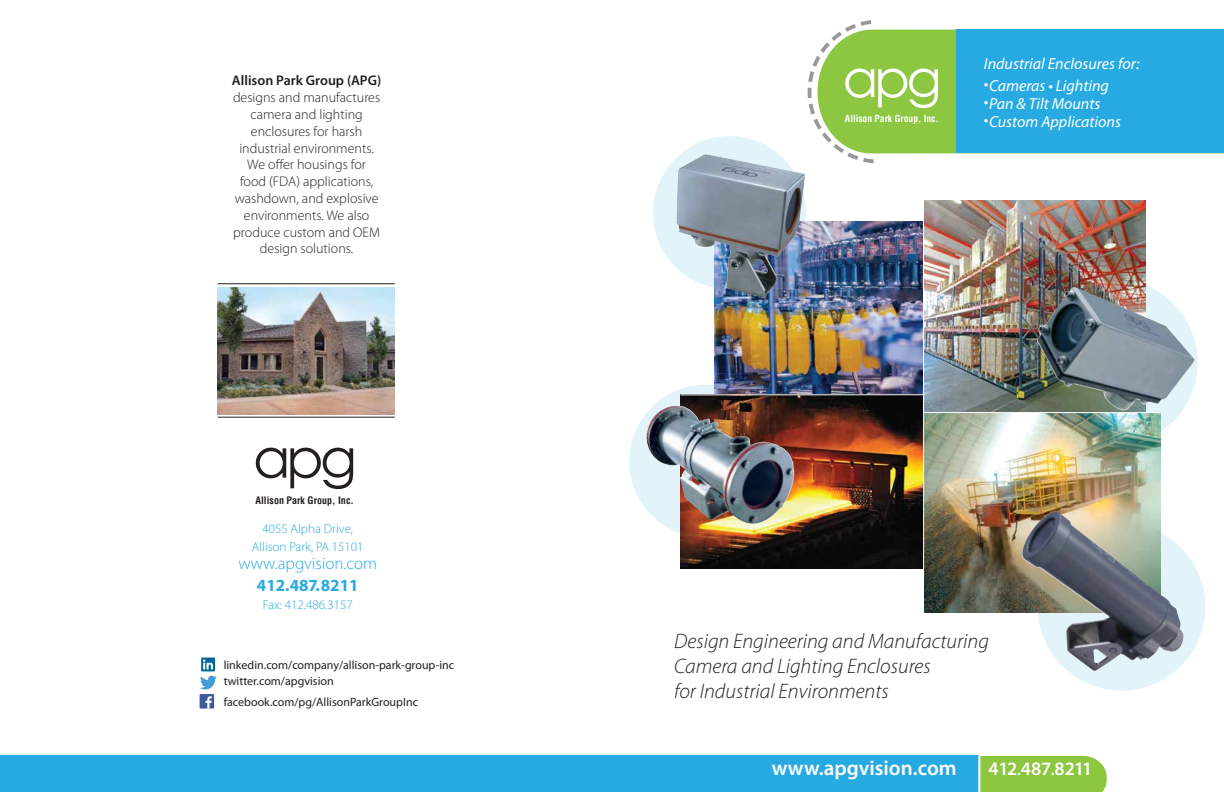
<style>
.page{position:relative;width:1224px;height:792px;background:#fff}
.page>*{position:absolute;margin:0;border:0;box-sizing:border-box;transform-origin:0 0}
.t1{font:55.1px "Century Gothic";color:#231f20}
.t2{font:52.6px "Century Gothic";color:#fff}
.t3{font:italic 300 21px/25.2px "Myriad Pro";color:#231f20}
.t4{font:600 21px "Myriad Pro";color:#fff}
.t5{font:600 19px "Myriad Pro";letter-spacing:-.02em;color:#fff}
.t6{font:300 17px "Myriad Pro";color:#27aae1}
.t7{font:700 17px "Myriad Pro";color:#27aae1}
.t8{font:italic 16px "Myriad Pro";color:#fff}
.t9{font:300 14px/16.8px "Myriad Pro";color:#231f20;text-align:center}
.t10{font:600 14px "Myriad Pro";color:#231f20}
.t11{font:300 13px/18px "Myriad Pro";color:#27aae1;text-align:center}
.t12{font:12px/16.4px "Myriad Pro";color:#231f20}
.t13{font:700 condensed 10.1px "Helvetica";color:#231f20}
.t14{font:700 condensed 9.6px "Helvetica";color:#fff}
.s1{font-size:16px}
</style>
<div class="page">
<div style="left:629px;top:385px;width:153px;height:153px;background:#e2f4f9;border-radius:50%"></div>
<svg style="left:653px;top:136px;width:153px;height:153px;background:#b7c5ce"></svg>
<img style="left:715px;top:221px;width:208px;height:173px">
<div style="left:887px;top:30px;width:70px;height:123px;background:#8dc63f"></div>
<div style="left:957px;top:30px;width:267px;height:123px;background:#27aae1"></div>
<svg style="left:808px;top:20px;width:66px;height:143px"></svg>
<div style="left:818px;top:30px;width:123px;height:123px;background:#8dc641;border-radius:50%"></div>
<div style="left:980px;top:756px;width:127px;height:36px;background:#8dc63f"></div>
<div style="left:0;top:756px;width:980px;height:36px;background:#27aae1"></div>
<hr style="left:978px;top:755px;width:2px;height:37px;background:#fff">
<img style="left:218px;top:287px;width:177px;height:128px">
<hr style="left:218px;top:417px;width:177px;height:1px;background:#231f20">
<hr style="left:218px;top:284px;width:177px;height:1px;background:#231f20">
<div style="left:200px;top:694px;width:14px;height:15px;background:#3d5b9a"></div>
<svg style="left:205px;top:696px;width:7px;height:13px"></svg>
<svg style="left:201px;top:658px;width:14px;height:13px"></svg>
<svg style="left:203px;top:659px;width:10px;height:10px"></svg>
<svg style="left:200px;top:676px;width:17px;height:13px"></svg>
<img style="left:680px;top:395px;width:243px;height:173px">
<img style="left:646px;top:405px;width:39px;height:73px">
<svg style="left:1038px;top:523px;width:167px;height:168px;background:#a9b5bc"></svg>
<img style="left:924px;top:413px;width:236px;height:199px">
<img style="left:924px;top:201px;width:222px;height:211px">
<img style="left:1022px;top:512px;width:34px;height:48px">
<hr style="left:680px;top:394px;width:244px;height:1px;background:#fff">
<img style="left:1037px;top:287px;width:158px;height:123px">
<img style="left:676px;top:154px;width:49px;height:94px">
<svg style="left:316px;top:342px;width:7px;height:3px"></svg>
<p class="t10" style="left:232px;top:72px;width:151px">Allison Park Group (APG)</p>
<p class="t9" style="left:233px;top:89px;width:149px">designs and manufactures camera and lighting enclosures for harsh industrial environments.<br>We offer housings for food (FDA) applications, washdown, and explosive environments. We also produce custom and OEM design solutions.</p>
<h1 class="t1" style="left:253px;top:419px;width:106px">apg</h1>
<p class="t13" style="left:256px;top:494px;width:100px">Allison Park Group, Inc.</p>
<p class="t11" style="left:252px;top:520px;width:113px">4055 Alpha Drive,<br>Allison Park, PA 15101</p>
<p class="t6" style="left:238px;top:554px;width:140px">www.apgvision.com</p>
<p class="t7" style="left:257px;top:574px;width:103px">412.487.8211</p>
<p class="t11" style="left:263px;top:596px;width:91px">Fax: 412.486.3157</p>
<p class="t12" style="left:224px;top:657px;width:232px">linkedin.com/company/allison-park-group-inc twitter.com/apgvision</p>
<p class="t12" style="left:224px;top:693px;width:196px">facebook.com/pg/AllisonParkGroupInc</p>
<h2 class="t2" style="left:843px;top:41px;width:101px">apg</h2>
<p class="t14" style="left:845px;top:113px;width:95px">Allison Park Group, Inc.</p>
<p class="t8" style="left:984px;top:54px;width:157px">Industrial Enclosures for:</p>
<p class="t8" style="left:984px;top:76px;width:127px">•Cameras • Lighting</p>
<p class="t8" style="left:984px;top:94px;width:118px">•Pan &amp; Tilt Mounts</p>
<p class="t8" style="left:984px;top:112px;width:139px">•Custom Applications</p>
<h3 class="t3" style="left:674px;top:629px;width:316px">Design Engineering and Manufacturing<br>Camera and Lighting Enclosures<br>for Industrial Environments</h3>
<h3 class="t4" style="left:772px;top:754px;width:186px">www.apgvision.com</h3>
<h3 class="t5" style="left:989px;top:756px;width:105px">412<span class="s1">.</span>487<span class="s1">.</span>8211</h3>
</div>
